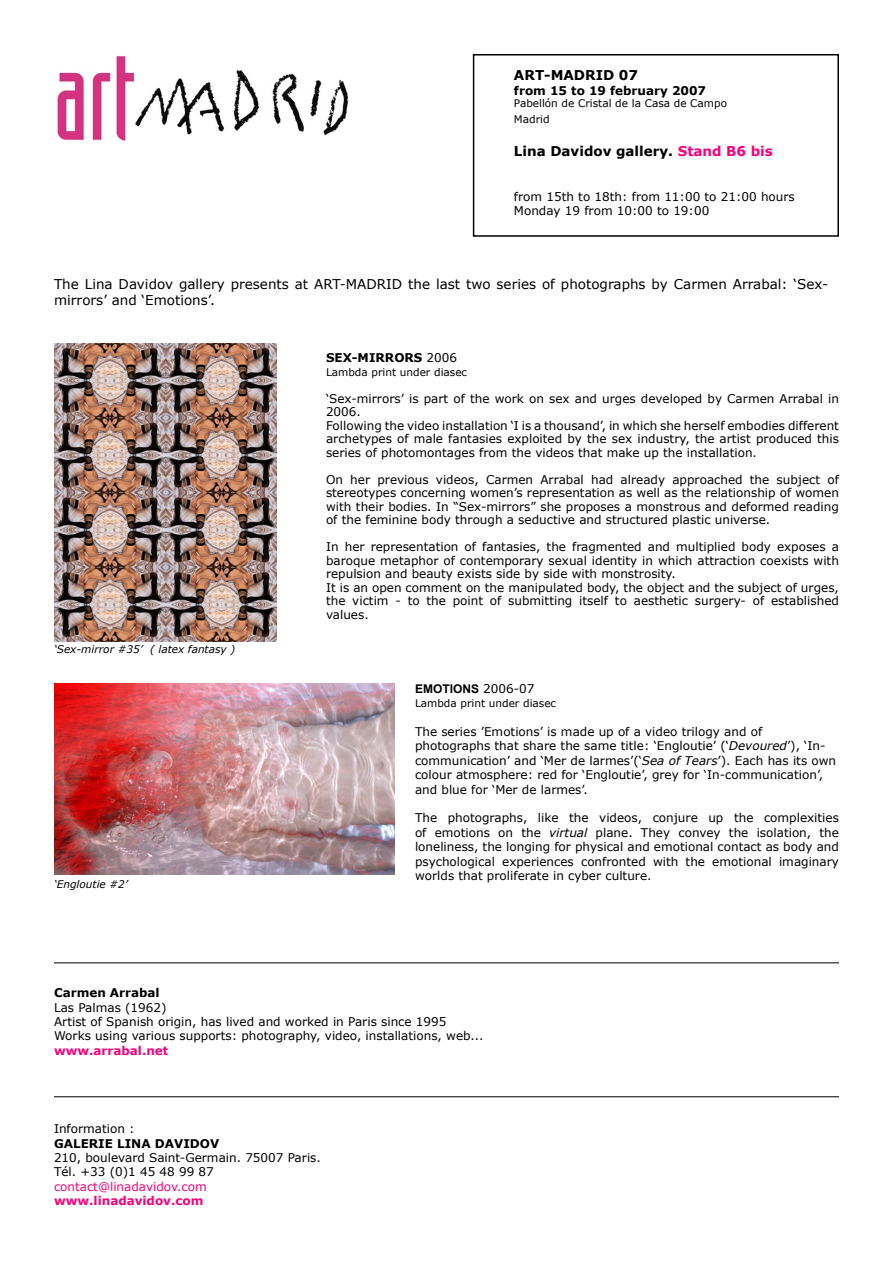
<style>
.page{position:relative;width:893px;height:1263px;background:#fff}
.page>*{position:absolute;margin:0;border:0;box-sizing:border-box;transform-origin:0 0}
.t1{font:13.5px/16.2px "Verdana";color:#000}
.t2{font:700 13.5px "Verdana";color:#000}
.t3{font:12px/14.4px "Verdana";color:#000}
.t4{font:700 12px "Verdana";color:#000}
.t5{font:700 12px "Verdana";color:#ff007b}
.t6{font:12px "Verdana";color:#ff007b}
.t7{font:700 12px "Arial";color:#000}
.t8{font:10.5px/16.2px "Verdana";color:#000}
.t9{font:italic 10.5px "Verdana";color:#000}
.s1{color:#ff007b}
.s2{font-weight:400}
.s3{font-family:"Verdana";font-weight:400}
.s4{font-style:italic}
</style>
<div class="page">
<hr style="left:54px;top:1096px;width:785px;height:1px;background:#000">
<hr style="left:54px;top:962px;width:785px;height:1px;background:#000">
<img style="left:54px;top:684px;width:340px;height:191px">
<img style="left:54px;top:343px;width:222px;height:298px">
<img style="left:57px;top:55px;width:292px;height:86px">
<div style="left:473px;top:54px;width:366px;height:183px;border:2px solid #000"></div>
<p class="t2" style="left:514px;top:67px;width:126px">ART-MADRID 07</p>
<p class="t4" style="left:514px;top:83px;width:194px">from 15 to 19 february 2007</p>
<p class="t8" style="left:514px;top:95px;width:215px">Pabellón de Cristal de la Casa de Campo<br>Madrid</p>
<p class="t2" style="left:514px;top:142px;width:260px">Lina Davidov gallery. <span class="s1">Stand B6 bis</span></p>
<p class="t3" style="left:514px;top:189px;width:282px">from 15th to 18th: from 11:00 to 21:00 hours<br>Monday 19 from 10:00 to 19:00</p>
<p class="t1" style="left:54px;top:275px;width:776px">The Lina Davidov gallery presents at ART-MADRID the last two series of photographs by Carmen Arrabal: ‘Sex&shy;mirrors’ and ‘Emotions’.</p>
<p class="t9" style="left:54px;top:643px;width:183px">‘Sex-mirror #35’ ( latex fantasy )</p>
<p class="t9" style="left:54px;top:877px;width:75px">‘Engloutie #2’</p>
<p class="t4" style="left:326px;top:350px;width:133px">SEX-MIRRORS <span class="s2">2006</span></p>
<p class="t8" style="left:326px;top:363px;width:143px">Lambda print under diasec</p>
<p class="t3" style="left:326px;top:391px;width:514px;line-height:13.5px">‘Sex-mirrors’ is part of the work on sex and urges developed by Carmen Arrabal in 2006.<br>Following the video installation ‘I is a thousand’, in which she herself embodies different archetypes of male fantasies exploited by the sex industry, the artist produced this series of photomontages from the videos that make up the installation.</p>
<p class="t3" style="left:326px;top:472px;width:514px;line-height:13.5px;text-align:justify">On her previous videos, Carmen Arrabal had already approached the subject of stereotypes concerning women’s representation as well as the relationship of women with their bodies. In “Sex-mirrors” she proposes a monstrous and deformed reading of the feminine body through a seductive and structured plastic universe.</p>
<p class="t3" style="left:326px;top:540px;width:514px;line-height:13.5px">In her representation of fantasies, the fragmented and multiplied body exposes a baroque metaphor of contemporary sexual identity in which attraction coexists with repulsion and beauty exists side by side with monstrosity.<br>It is an open comment on the manipulated body, the object and the subject of urges, the victim - to the point of submitting itself to aesthetic surgery- of established values.</p>
<p class="t7" style="left:415px;top:681px;width:121px">EMOTIONS <span class="s3">2006-07</span></p>
<p class="t8" style="left:415px;top:695px;width:143px">Lambda print under diasec</p>
<p class="t3" style="left:415px;top:724px;width:423px">The series ’Emotions’ is made up of a video trilogy and of photographs that share the same title: ‘Engloutie’ (‘<span class="s4">Devoured</span>’), ‘In&shy;communication’ and ‘Mer de larmes’(‘<span class="s4">Sea of Tears</span>’). Each has its own colour atmosphere: red for ‘Engloutie’, grey for ‘In-communication’, and blue for ‘Mer de larmes’.</p>
<p class="t3" style="left:415px;top:810px;width:425px;text-align:justify">The photographs, like the videos, conjure up the complexities of emotions on the <span class="s4">virtual</span> plane. They convey the isolation, the loneliness, the longing for physical and emotional contact as body and psychological experiences confronted with the emotional imaginary worlds that proliferate in cyber culture.</p>
<p class="t4" style="left:54px;top:985px;width:107px">Carmen Arrabal</p>
<p class="t3" style="left:54px;top:999px;width:431px">Las Palmas (1962)<br>Artist of Spanish origin, has lived and worked in Paris since 1995<br>Works using various supports: photography, video, installations, web...</p>
<p class="t5" style="left:54px;top:1043px;width:116px">www.arrabal.net</p>
<p class="t3" style="left:54px;top:1121px;width:82px">Information :</p>
<p class="t4" style="left:54px;top:1136px;width:167px">GALERIE LINA DAVIDOV</p>
<p class="t3" style="left:54px;top:1150px;width:268px">210, boulevard Saint-Germain. 75007 Paris.<br>Tél. +33 (0)1 45 48 99 87</p>
<p class="t6" style="left:54px;top:1179px;width:154px">contact@linadavidov.com</p>
<p class="t5" style="left:54px;top:1193px;width:151px">www.linadavidov.com</p>
</div>
